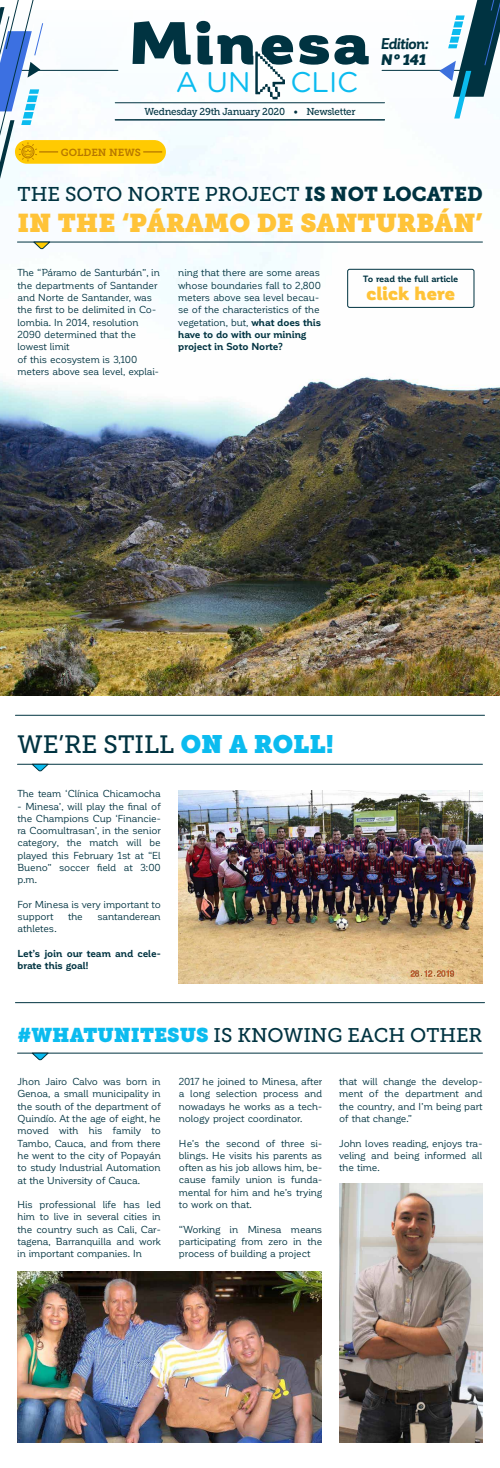
<style>
.page{position:relative;width:500px;height:1468px;background:#fff}
.page>*{position:absolute;margin:0;border:0;box-sizing:border-box;transform-origin:0 0}
.t1{font:900 58.85px "Corporative";letter-spacing:.02em;color:#003341;scale:1.1 1}
.t2{font:28.4px "Gotham Rounded";color:#0bbbef}
.t3{font:25.5px "Museo Slab";color:#ffc338}
.t4{font:25px "Museo Slab 500";color:#003341}
.t5{font:19.9px "Museo Slab 500";color:#003341}
.t6{font:19.7px "Museo Slab 500";color:#003341}
.t7{font:900 18.85px "Corporative";letter-spacing:-.015em;color:#ffc338}
.t8{font:italic 700 15.25px "Corporative";letter-spacing:-.04em;color:#003341}
.t9{font:italic 900 15px "Corporative Alt";color:#003341}
.t10{font:10.25px "Museo Slab 700";color:#b77800}
.t11{font:10px/12.3px "Corporative";letter-spacing:-.01em;color:#003341;text-align:justify}
.t12{font:700 10px/12.3px "Corporative";letter-spacing:-.01em;color:#003341}
.t13{font:10px "Museo Slab 500";letter-spacing:-.025em;color:#003341}
.t14{font:700 9px "Corporative";letter-spacing:-.015em;color:#003341}
.s1{font-family:"Museo Slab 900"}
.s2{font-weight:700}
.s3{font-family:"Museo Slab";color:#0bbbef}
</style>
<div class="page">
<img style="left:0;top:69px;width:500px;height:626px">
<div style="left:15px;top:140px;width:151px;height:24px;background:#ffca02;border-radius:12px"></div>
<svg style="left:143px;top:152px;width:19px;height:1px"></svg>
<img style="left:178px;top:790px;width:304px;height:193px">
<hr style="left:17px;top:242px;width:465px;height:1px;background:#003341">
<svg style="left:32px;top:241px;width:20px;height:9px"></svg>
<hr style="left:17px;top:764px;width:465px;height:1px;background:#003341">
<svg style="left:31px;top:763px;width:20px;height:9px"></svg>
<hr style="left:15px;top:715px;width:470px;height:1px;background:#003341">
<img style="left:18px;top:1272px;width:304px;height:170px">
<img style="left:339px;top:1184px;width:143px;height:258px">
<hr style="left:18px;top:1053px;width:464px;height:1px;background:#003341">
<svg style="left:31px;top:1052px;width:20px;height:9px"></svg>
<hr style="left:15px;top:1002px;width:470px;height:1px;background:#003341">
<div style="left:347px;top:269px;width:127px;height:39px;border:1px solid #003341;border-radius:2px"></div>
<svg style="left:253px;top:51px;width:34px;height:50px"></svg>
<hr style="left:115px;top:103px;width:270px;height:1px;background:#003341">
<hr style="left:382px;top:70px;width:99px;height:1px;background:#003341">
<hr style="left:19px;top:70px;width:99px;height:1px;background:#003341">
<hr style="left:115px;top:120px;width:270px;height:1px;background:#003341">
<svg style="left:0;top:0;width:58px;height:179px"></svg>
<svg style="left:439px;top:0;width:61px;height:119px"></svg>
<h1 class="t1" style="left:127px;top:11px;width:222px">Minesa</h1>
<h2 class="t2" style="left:176px;top:63px;width:76px">A UN</h2>
<h2 class="t2" style="left:291px;top:63px;width:69px">CLIC</h2>
<p class="t13" style="left:144px;top:106px;width:213px">Wednesday 29th January 2020 • Newsletter</p>
<h3 class="t8" style="left:381px;top:36px;width:50px">Edition:</h3>
<h3 class="t9" style="left:381px;top:52px;width:46px">Nº 141</h3>
<p class="t10" style="left:61px;top:146px;width:81px">GOLDEN NEWS</p>
<h3 class="t5" style="left:18px;top:183px;width:467px">THE SOTO NORTE PROJECT <span class="s1">IS NOT LOCATED</span></h3>
<h3 class="t3" style="left:18px;top:207px;width:466px">IN THE ‘PÁRAMO DE SANTURBÁN’</h3>
<p class="t11" style="left:18px;top:267px;width:144px;text-align:left">The “Páramo de Santurbán”, in the departments of Santander and Norte de Santander, was the first to be delimited in Co&shy;lombia. In 2014, resolution<br>2090 determined that the lowest limit<br>of this ecosystem is 3,100 meters above sea level, explai-</p>
<p class="t11" style="left:178px;top:267px;width:144px;text-align:left">ning that there are some areas whose boundaries fall to 2,800 meters above sea level becau&shy;se of the characteristics of the vegetation, but, <span class="s2">what does this have to do with our mining project in Soto Norte?</span></p>
<p class="t14" style="left:363px;top:274px;width:97px">To read the full article</p>
<h3 class="t7" style="left:366px;top:283px;width:91px">click here</h3>
<h3 class="t4" style="left:18px;top:730px;width:318px">WE’RE STILL <span class="s3">ON A ROLL!</span></h3>
<p class="t11" style="left:18px;top:788px;width:145px">The team ‘Clínica Chicamocha</p>
<p class="t11" style="left:18px;top:800px;width:145px">- Minesa’, will play the final of the Champions Cup ‘Financie&shy;ra Coomultrasan’, in the senior category, the match will be played this February 1st at “El Bueno” soccer field at 3:00 p.m.</p>
<p class="t11" style="left:18px;top:898px;width:145px">For Minesa is very important to support</p>
<p class="t11" style="left:68px;top:911px;width:16px">the</p>
<p class="t11" style="left:98px;top:911px;width:65px">santanderean</p>
<p class="t11" style="left:18px;top:923px;width:41px">athletes.</p>
<p class="t12" style="left:18px;top:947px;width:145px">Let’s join our team and cele&shy;brate this goal!</p>
<h3 class="t6" style="left:18px;top:1024px;width:466px"><span class="s3">#WHATUNITESUS</span> IS KNOWING EACH OTHER</h3>
<p class="t11" style="left:18px;top:1076px;width:145px">Jhon Jairo Calvo was born in Genoa, a small municipality in the south of the department of Quindío. At the age of eight, he moved with his family to Tambo, Cauca, and from there he went to the city of Popayán to study Industrial Automation at the University of Cauca.</p>
<p class="t11" style="left:18px;top:1198px;width:145px">His professional life has led him to live in several cities in the country such as Cali, Car&shy;tagena, Barranquilla and work in important companies. In</p>
<p class="t11" style="left:179px;top:1076px;width:145px">2017 he joined to Minesa, after a long selection process and nowadays he works as a tech&shy;nology project coordinator.</p>
<p class="t11" style="left:179px;top:1137px;width:145px">He’s the second of three si&shy;blings. He visits his parents as often as his job allows him, be&shy;cause family union is funda&shy;mental for him and he’s trying to work on that.</p>
<p class="t11" style="left:179px;top:1223px;width:145px">“Working in Minesa means participating from zero in the process of building a project</p>
<p class="t11" style="left:339px;top:1076px;width:145px">that will change the develop&shy;ment of the department and the country, and I’m being part of that change.”</p>
<p class="t11" style="left:339px;top:1137px;width:145px">John loves reading, enjoys tra&shy;veling and being informed all the time.</p>
</div>
